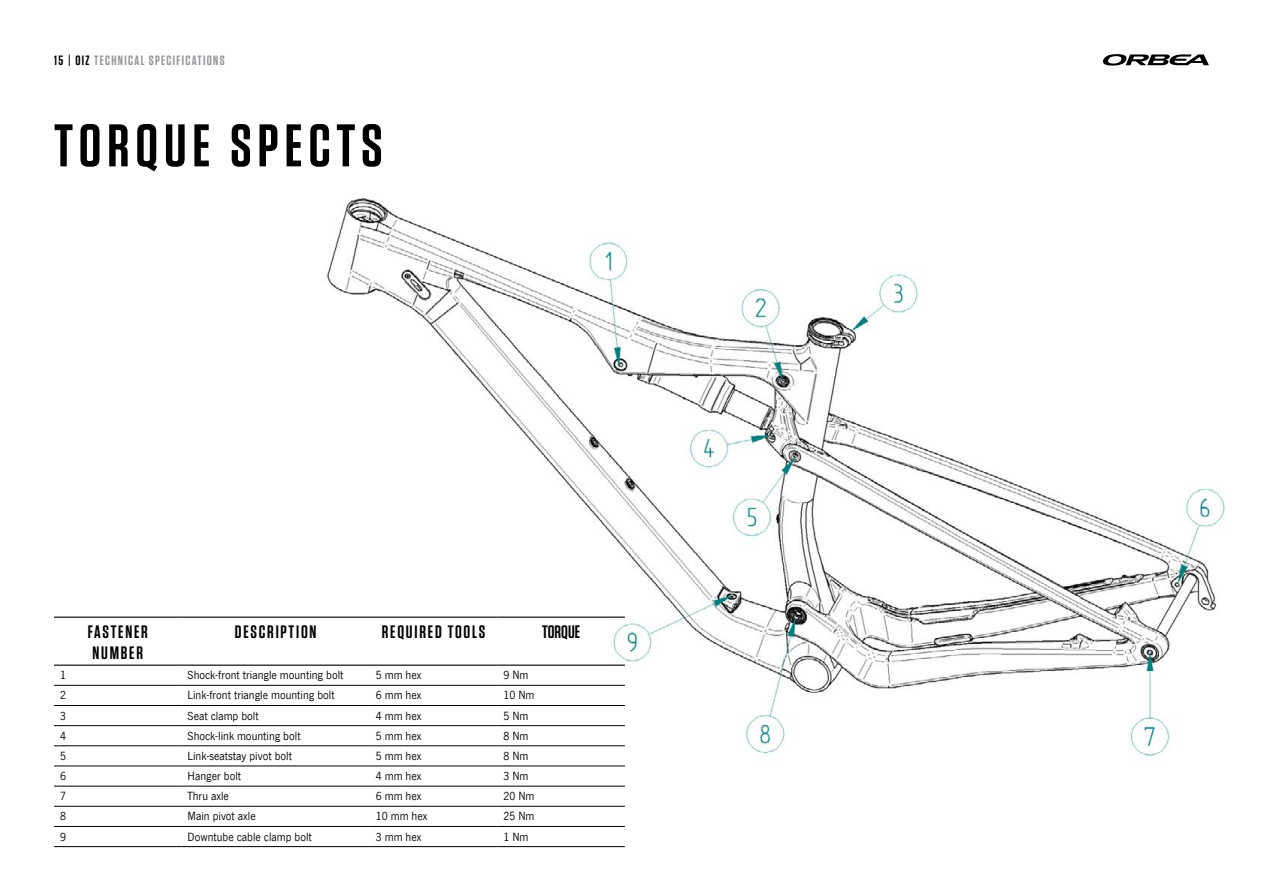
<style>
.page{position:relative;width:1263px;height:893px;background:#fff}
.page>*{position:absolute;margin:0;border:0;box-sizing:border-box;transform-origin:0 0}
.t1{font:600 60px "Tungsten";letter-spacing:.1em;color:#000}
.t2{font:600 18px/21.6px "Tungsten";letter-spacing:.1em;color:#000}
.t3{font:600 13.5px "Tungsten";letter-spacing:.1em;color:#939598}
.t4{font:12px "News Gothic Com";color:#000}
.s1{color:#000}
</style>
<div class="page">
<svg style="left:1103px;top:54px;width:106px;height:12px"></svg>
<img style="left:324px;top:198px;width:901px;height:568px">
<hr style="left:54px;top:685px;width:128px;height:1px;background:#000">
<hr style="left:182px;top:685px;width:188px;height:1px;background:#000">
<hr style="left:370px;top:685px;width:127px;height:1px;background:#000">
<hr style="left:497px;top:685px;width:128px;height:1px;background:#000">
<hr style="left:54px;top:705px;width:128px;height:1px;background:#000">
<hr style="left:182px;top:705px;width:188px;height:1px;background:#000">
<hr style="left:370px;top:705px;width:127px;height:1px;background:#000">
<hr style="left:497px;top:705px;width:128px;height:1px;background:#000">
<hr style="left:54px;top:725px;width:128px;height:1px;background:#000">
<hr style="left:182px;top:725px;width:188px;height:1px;background:#000">
<hr style="left:370px;top:725px;width:127px;height:1px;background:#000">
<hr style="left:497px;top:725px;width:128px;height:1px;background:#000">
<hr style="left:54px;top:745px;width:128px;height:1px;background:#000">
<hr style="left:182px;top:745px;width:188px;height:1px;background:#000">
<hr style="left:370px;top:745px;width:127px;height:1px;background:#000">
<hr style="left:497px;top:745px;width:128px;height:1px;background:#000">
<hr style="left:54px;top:766px;width:128px;height:1px;background:#000">
<hr style="left:182px;top:766px;width:188px;height:1px;background:#000">
<hr style="left:370px;top:766px;width:127px;height:1px;background:#000">
<hr style="left:497px;top:766px;width:128px;height:1px;background:#000">
<hr style="left:54px;top:786px;width:128px;height:1px;background:#000">
<hr style="left:182px;top:786px;width:188px;height:1px;background:#000">
<hr style="left:370px;top:786px;width:127px;height:1px;background:#000">
<hr style="left:497px;top:786px;width:128px;height:1px;background:#000">
<hr style="left:54px;top:806px;width:128px;height:1px;background:#000">
<hr style="left:182px;top:806px;width:188px;height:1px;background:#000">
<hr style="left:370px;top:806px;width:127px;height:1px;background:#000">
<hr style="left:497px;top:806px;width:128px;height:1px;background:#000">
<hr style="left:54px;top:826px;width:128px;height:1px;background:#000">
<hr style="left:182px;top:826px;width:188px;height:1px;background:#000">
<hr style="left:370px;top:826px;width:127px;height:1px;background:#000">
<hr style="left:497px;top:826px;width:128px;height:1px;background:#000">
<hr style="left:54px;top:846px;width:128px;height:1px;background:#000">
<hr style="left:182px;top:846px;width:188px;height:1px;background:#000">
<hr style="left:370px;top:846px;width:127px;height:1px;background:#000">
<hr style="left:497px;top:846px;width:128px;height:1px;background:#000">
<hr style="left:54px;top:617px;width:128px;height:1px;background:#000">
<hr style="left:182px;top:617px;width:188px;height:1px;background:#000">
<hr style="left:370px;top:617px;width:127px;height:1px;background:#000">
<hr style="left:497px;top:617px;width:128px;height:1px;background:#000">
<hr style="left:54px;top:665px;width:128px;height:1px;background:#000">
<hr style="left:182px;top:665px;width:188px;height:1px;background:#000">
<hr style="left:370px;top:665px;width:127px;height:1px;background:#000">
<hr style="left:497px;top:665px;width:128px;height:1px;background:#000">
<p class="t3" style="left:54px;top:53px;width:172px"><span class="s1">15 | OIZ</span> TECHNICAL SPECIFICATIONS</p>
<h1 class="t1" style="left:54px;top:114px;width:330px">TORQUE SPECTS</h1>
<h2 class="t2" style="left:88px;top:621px;width:62px">FASTENER<br>NUMBER</h2>
<h2 class="t2" style="left:235px;top:621px;width:83px">DESCRIPTION</h2>
<h2 class="t2" style="left:382px;top:621px;width:105px">REQUIRED TOOLS</h2>
<h2 class="t2" style="left:542px;top:621px;width:39px">TORQUE</h2>
<p class="t4" style="left:60px;top:669px;width:7px">1</p>
<p class="t4" style="left:188px;top:669px;width:157px">Shock-front triangle mounting bolt</p>
<p class="t4" style="left:376px;top:669px;width:47px">5 mm hex</p>
<p class="t4" style="left:503px;top:669px;width:27px">9 Nm</p>
<p class="t4" style="left:60px;top:689px;width:7px">2</p>
<p class="t4" style="left:188px;top:689px;width:149px">Link-front triangle mounting bolt</p>
<p class="t4" style="left:376px;top:689px;width:47px">6 mm hex</p>
<p class="t4" style="left:503px;top:689px;width:33px">10 Nm</p>
<p class="t4" style="left:60px;top:709px;width:7px">3</p>
<p class="t4" style="left:188px;top:709px;width:73px">Seat clamp bolt</p>
<p class="t4" style="left:376px;top:709px;width:47px">4 mm hex</p>
<p class="t4" style="left:503px;top:709px;width:27px">5 Nm</p>
<p class="t4" style="left:60px;top:729px;width:7px">4</p>
<p class="t4" style="left:188px;top:729px;width:115px">Shock-link mounting bolt</p>
<p class="t4" style="left:376px;top:729px;width:47px">5 mm hex</p>
<p class="t4" style="left:503px;top:729px;width:27px">8 Nm</p>
<p class="t4" style="left:60px;top:749px;width:7px">5</p>
<p class="t4" style="left:188px;top:749px;width:106px">Link-seatstay pivot bolt</p>
<p class="t4" style="left:376px;top:749px;width:47px">5 mm hex</p>
<p class="t4" style="left:503px;top:749px;width:27px">8 Nm</p>
<p class="t4" style="left:60px;top:770px;width:7px">6</p>
<p class="t4" style="left:188px;top:770px;width:55px">Hanger bolt</p>
<p class="t4" style="left:376px;top:770px;width:47px">4 mm hex</p>
<p class="t4" style="left:503px;top:770px;width:27px">3 Nm</p>
<p class="t4" style="left:60px;top:790px;width:7px">7</p>
<p class="t4" style="left:188px;top:790px;width:43px">Thru axle</p>
<p class="t4" style="left:376px;top:790px;width:47px">6 mm hex</p>
<p class="t4" style="left:503px;top:790px;width:33px">20 Nm</p>
<p class="t4" style="left:60px;top:810px;width:7px">8</p>
<p class="t4" style="left:188px;top:810px;width:70px">Main pivot axle</p>
<p class="t4" style="left:376px;top:810px;width:53px">10 mm hex</p>
<p class="t4" style="left:503px;top:810px;width:33px">25 Nm</p>
<p class="t4" style="left:60px;top:830px;width:7px">9</p>
<p class="t4" style="left:188px;top:830px;width:126px">Downtube cable clamp bolt</p>
<p class="t4" style="left:376px;top:830px;width:47px">3 mm hex</p>
<p class="t4" style="left:503px;top:830px;width:27px">1 Nm</p>
</div>
